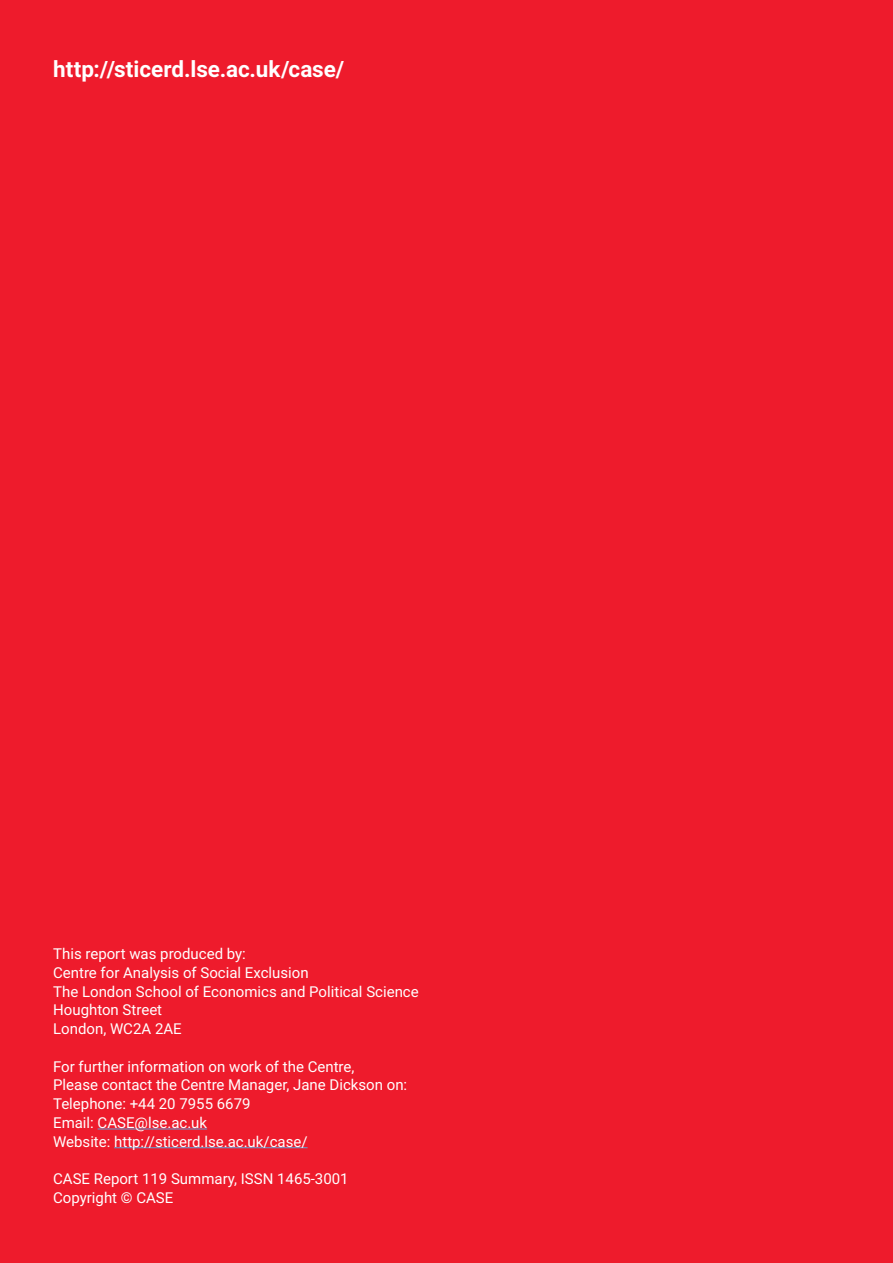
<style>
.page{position:relative;width:893px;height:1263px;background:#ee1b2c}
.page>*{position:absolute;margin:0;border:0;box-sizing:border-box;transform-origin:0 0}
.t1{font:700 23.1px "Roboto";color:#fff}
.t2{font:700 22.5px "Roboto";color:#fff}
.t3{font:15px/18.8px "Roboto";color:#fff}
</style>
<div class="page">
<hr style="left:98px;top:1128px;width:109px;height:1px;background:#5da6da">
<hr style="left:114px;top:1147px;width:194px;height:1px;background:#5da6da">
<h1 class="t1" style="left:53px;top:46px;width:218px">lse.ac.uk/accounting</h1>
<h2 class="t2" style="left:53px;top:53px;width:293px">http://sticerd.lse.ac.uk/case/</h2>
<p class="t3" style="left:53px;top:944px;width:367px">This report was produced by:<br>Centre for Analysis of Social Exclusion<br>The London School of Economics and Political Science<br>Houghton Street<br>London, WC2A 2AE</p>
<p class="t3" style="left:53px;top:1056px;width:356px">For further information on work of the Centre,<br>Please contact the Centre Manager, Jane Dickson on:<br>Telephone: +44 20 7955 6679<br>Email: CASE@lse.ac.uk<br>Website: http://sticerd.lse.ac.uk/case/</p>
<p class="t3" style="left:53px;top:1169px;width:297px">CASE Report 119 Summary, ISSN 1465-3001<br>Copyright © CASE</p>
</div>
